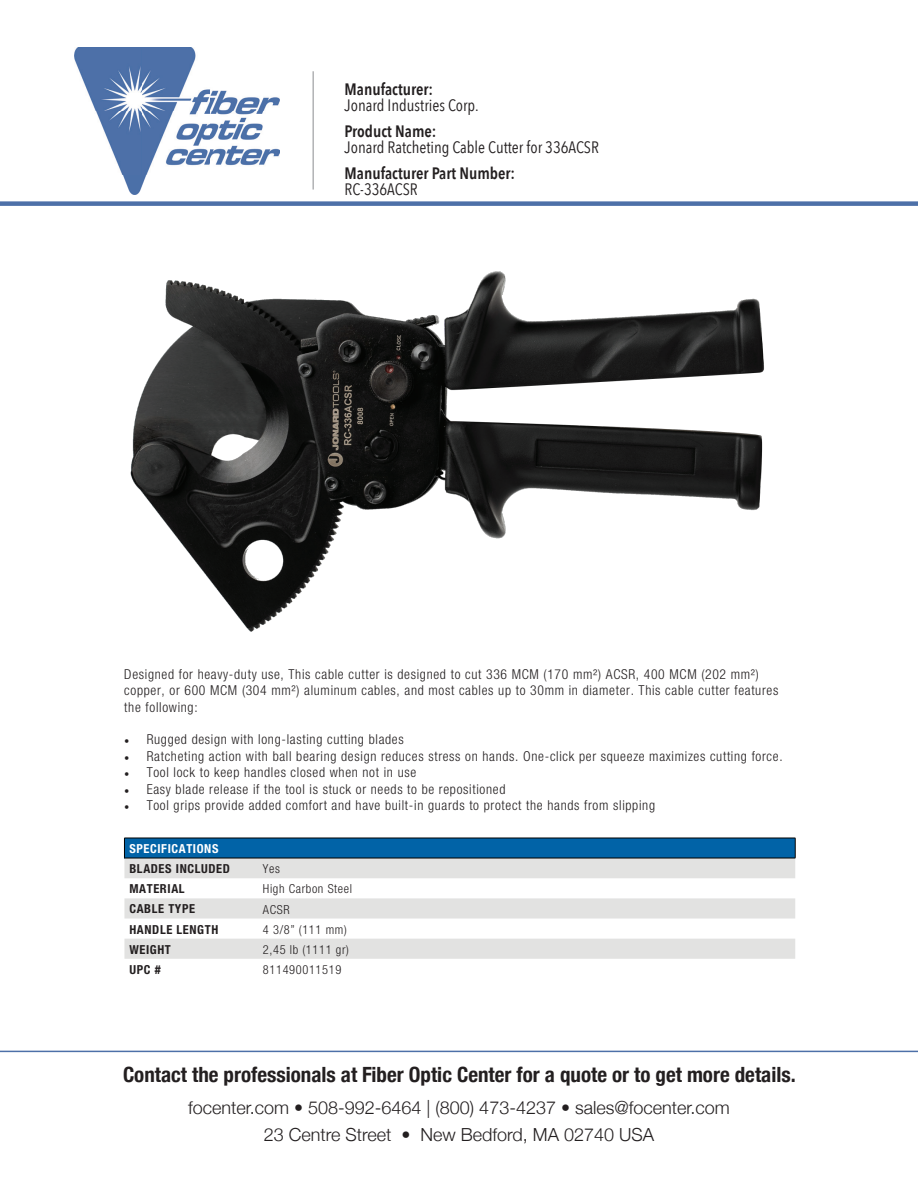
<style>
.page{position:relative;width:918px;height:1188px;background:#fff}
.page>*{position:absolute;margin:0;border:0;box-sizing:border-box;transform-origin:0 0}
.t1{font:700 condensed 21px "Helvetica Neue";color:#231f20}
.t2{font:300 18px/26.2px "Helvetica Neue";color:#231f20;text-align:center}
.t3{font:16.5px "Avenir Next Condensed";color:#231f20}
.t4{font:600 16.5px "Avenir Next Condensed";color:#231f20}
.t5{font:300 condensed 13.65px/16.4px "Helvetica Neue";letter-spacing:.05em;color:#231f20}
.t6{font:300 condensed 12.45px "Helvetica Neue";letter-spacing:.05em;color:#231f20}
.t7{font:700 condensed 12.45px "Helvetica Neue";letter-spacing:.05em;color:#231f20}
.t8{font:700 condensed 12.45px "Helvetica Neue";letter-spacing:.05em;color:#fff}
.t9{font:expanded 8.7px "Helvetica Neue";letter-spacing:.01em;color:#231f20}
.s1{font-family:"Minion Pro";font-weight:400;font-stretch:normal}
.s2{color:#0e6eb8}
</style>
<div class="page">
<hr style="left:0;top:1051px;width:918px;height:1px;background:#4d70a8">
<div style="left:0;top:201px;width:918px;height:5px;background:#4d70a8"></div>
<img style="left:75px;top:47px;width:204px;height:147px">
<hr style="left:313px;top:71px;width:1px;height:119px;background:#8a8c8f">
<div style="left:124px;top:838px;width:671px;height:20px;background:#0163a7"></div>
<svg style="left:124px;top:859px;width:671px;height:100px;fill:#e2e2e1"></svg>
<hr style="left:124px;top:838px;width:134px;height:1px;background:#000">
<svg style="left:124px;top:838px;width:1px;height:20px"></svg>
<hr style="left:258px;top:838px;width:537px;height:1px;background:#000">
<svg style="left:795px;top:838px;width:1px;height:20px"></svg>
<hr style="left:124px;top:858px;width:134px;height:1px;background:#000">
<hr style="left:258px;top:858px;width:537px;height:1px;background:#000">
<img style="left:130px;top:271px;width:634px;height:361px">
<p class="t4" style="left:345px;top:75px;width:90px">Manufacturer:</p>
<p class="t3" style="left:345px;top:92px;width:136px">Jonard Industries Corp.</p>
<p class="t4" style="left:345px;top:117px;width:94px">Product Name:</p>
<p class="t3" style="left:345px;top:134px;width:256px">Jonard Ratcheting Cable Cutter for 336ACSR</p>
<p class="t4" style="left:345px;top:159px;width:172px">Manufacturer Part Number:</p>
<p class="t3" style="left:345px;top:175px;width:75px">RC-336ACSR</p>
<p class="t5" style="left:124px;top:666px;width:656px">Designed for heavy-duty use, This cable cutter is designed to cut 336 MCM (170 mm²) ACSR, 400 MCM (202 mm²) copper, or 600 MCM (304 mm²) aluminum cables, and most cables up to 30mm in diameter. This cable cutter features the following:</p>
<p class="t5" style="left:124px;top:731px;width:281px"><span class="s1">•</span> Rugged design with long-lasting cutting blades</p>
<p class="t5" style="left:124px;top:748px;width:660px"><span class="s1">•</span> Ratcheting action with ball bearing design reduces stress on hands. One-click per squeeze maximizes cutting force.</p>
<p class="t5" style="left:124px;top:764px;width:293px"><span class="s1">•</span> Tool lock to keep handles closed when not in use</p>
<p class="t5" style="left:124px;top:781px;width:383px"><span class="s1">•</span> Easy blade release if the tool is stuck or needs to be repositioned</p>
<p class="t5" style="left:124px;top:797px;width:532px"><span class="s1">•</span> Tool grips provide added comfort and have built-in guards to protect the hands from slipping</p>
<p class="t8" style="left:129px;top:841px;width:91px">SPECIFICATIONS</p>
<p class="t7" style="left:129px;top:861px;width:102px">BLADES INCLUDED</p>
<p class="t6" style="left:263px;top:862px;width:18px">Yes</p>
<p class="t7" style="left:129px;top:881px;width:57px">MATERIAL</p>
<p class="t6" style="left:263px;top:882px;width:91px">High Carbon Steel</p>
<p class="t7" style="left:129px;top:901px;width:67px">CABLE TYPE</p>
<p class="t6" style="left:263px;top:902px;width:28px">ACSR</p>
<p class="t7" style="left:129px;top:922px;width:90px">HANDLE LENGTH</p>
<p class="t6" style="left:263px;top:922px;width:85px">4 3/8” (111 mm)</p>
<p class="t7" style="left:129px;top:942px;width:43px">WEIGHT</p>
<p class="t6" style="left:263px;top:942px;width:87px">2,45 lb (1111 gr)</p>
<p class="t7" style="left:129px;top:962px;width:33px">UPC #</p>
<p class="t6" style="left:263px;top:962px;width:80px">811490011519</p>
<h1 class="t1" style="left:123px;top:1057px;width:674px">Contact the professionals at Fiber Optic Center for a quote or to get more details.</h1>
<h2 class="t2" style="left:188px;top:1093px;width:543px">focenter.com • 508-992-6464 | (800) 473-4237 • sales@focenter.com<br>23 Centre Street • New Bedford, MA 02740 USA</h2>
<p class="t9" style="left:337px;top:1108px;width:248px"><span class="s2">Tel</span> 914.793.0700 | <span class="s2">Fax</span> 914.793.4527 | <span class="s2">jonard.com</span></p>
</div>
